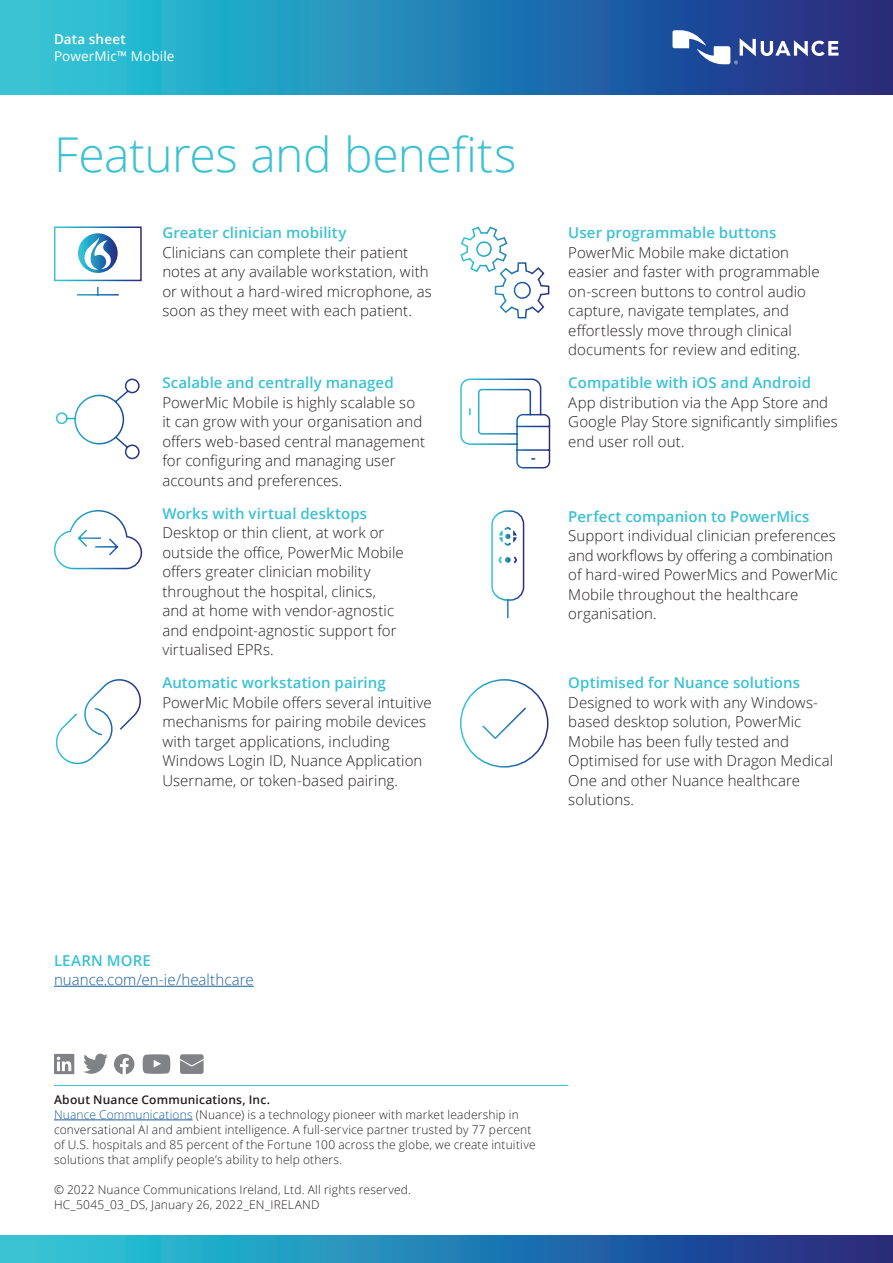
<style>
.page{position:relative;width:893px;height:1263px;background:#fff}
.page>*{position:absolute;margin:0;border:0;box-sizing:border-box;transform-origin:0 0}
.t1{font:300 48px "Open Sans";letter-spacing:-.01em;color:#3ac1d2}
.t2{font:300 15px/19.5px "Open Sans";letter-spacing:.005em;color:#231f20}
.t3{font:600 15px "Open Sans";letter-spacing:.005em;color:#3ac1d2}
.t4{font:300 15px "Open Sans";letter-spacing:.005em;color:#175d9e}
.t5{font:13.5px "Open Sans";letter-spacing:.01em;color:#fff}
.t6{font:600 13.5px "Open Sans";letter-spacing:.01em;color:#fff}
.t7{font:300 12px/15px "Open Sans";letter-spacing:.015em;color:#231f20}
.s1{font-weight:600}
.s2{color:#175d9e}
</style>
<div class="page">
<svg style="left:0;top:1236px;width:893px;height:27px;background:#247cb0"></svg>
<svg style="left:0;top:0;width:893px;height:94px;background:#2481b3"></svg>
<svg style="left:672px;top:30px;width:167px;height:34px"></svg>
<svg style="left:54px;top:1054px;width:20px;height:20px"></svg>
<svg style="left:83px;top:1053px;width:25px;height:21px"></svg>
<svg style="left:114px;top:1054px;width:20px;height:20px"></svg>
<svg style="left:143px;top:1054px;width:27px;height:20px"></svg>
<svg style="left:180px;top:1054px;width:24px;height:20px"></svg>
<hr style="left:54px;top:1085px;width:514px;height:1px;background:#3ac1d2">
<hr style="left:54px;top:1119px;width:139px;height:1px;background:#175d9e">
<hr style="left:54px;top:986px;width:200px;height:1px;background:#175d9e">
<svg style="left:54px;top:510px;width:88px;height:60px"></svg>
<svg style="left:55px;top:679px;width:86px;height:86px"></svg>
<svg style="left:460px;top:378px;width:91px;height:91px"></svg>
<svg style="left:54px;top:226px;width:88px;height:70px"></svg>
<svg style="left:55px;top:378px;width:85px;height:82px"></svg>
<svg style="left:460px;top:679px;width:89px;height:89px"></svg>
<svg style="left:460px;top:226px;width:90px;height:93px"></svg>
<svg style="left:491px;top:510px;width:34px;height:109px"></svg>
<p class="t6" style="left:54px;top:30px;width:73px">Data sheet</p>
<p class="t5" style="left:54px;top:47px;width:122px">PowerMic™ Mobile</p>
<h1 class="t1" style="left:54px;top:121px;width:464px">Features and benefits</h1>
<p class="t3" style="left:162px;top:222px;width:186px">Greater clinician mobility</p>
<p class="t2" style="left:162px;top:242px;width:271px">Clinicians can complete their patient notes at any available workstation, with or without a hard-wired microphone, as soon as they meet with each patient.</p>
<p class="t3" style="left:162px;top:372px;width:233px">Scalable and centrally managed</p>
<p class="t2" style="left:162px;top:392px;width:264px">PowerMic Mobile is highly scalable so it can grow with your organisation and offers web-based central management for configuring and managing user accounts and preferences.</p>
<p class="t3" style="left:162px;top:503px;width:206px">Works with virtual desktops</p>
<p class="t2" style="left:162px;top:522px;width:243px">Desktop or thin client, at work or outside the office, PowerMic Mobile offers greater clinician mobility throughout the hospital, clinics, and at home with vendor-agnostic and endpoint-agnostic support for virtualised EPRs.</p>
<p class="t3" style="left:162px;top:672px;width:225px">Automatic workstation pairing</p>
<p class="t2" style="left:162px;top:692px;width:271px">PowerMic Mobile offers several intuitive mechanisms for pairing mobile devices with target applications, including Windows Login ID, Nuance Application Username, or token-based pairing.</p>
<p class="t3" style="left:568px;top:222px;width:210px">User programmable buttons</p>
<p class="t2" style="left:568px;top:242px;width:253px">PowerMic Mobile make dictation easier and faster with programmable on-screen buttons to control audio capture, navigate templates, and effortlessly move through clinical documents for review and editing.</p>
<p class="t3" style="left:568px;top:372px;width:244px">Compatible with iOS and Android</p>
<p class="t2" style="left:568px;top:392px;width:271px">App distribution via the App Store and<br>Google Play Store significantly simplifies end user roll out.</p>
<p class="t3" style="left:568px;top:506px;width:243px">Perfect companion to PowerMics</p>
<p class="t2" style="left:568px;top:525px;width:271px">Support individual clinician preferences and workflows by offering a combination of hard-wired PowerMics and PowerMic Mobile throughout the healthcare organisation.</p>
<p class="t3" style="left:568px;top:672px;width:233px">Optimised for Nuance solutions</p>
<p class="t2" style="left:568px;top:692px;width:266px">Designed to work with any Windows&shy;based desktop solution, PowerMic<br>Mobile has been fully tested and<br>Optimised for use with Dragon Medical<br>One and other Nuance healthcare solutions.</p>
<p class="t3" style="left:54px;top:950px;width:98px">LEARN MORE</p>
<p class="t4" style="left:54px;top:969px;width:201px">nuance.com/en-ie/healthcare</p>
<p class="t7" style="left:54px;top:1092px;width:483px"><span class="s1">About Nuance Communications, Inc.<br></span><span class="s2">Nuance Communications</span> (Nuance) is a technology pioneer with market leadership in conversational AI and ambient intelligence. A full-service partner trusted by 77 percent of U.S. hospitals and 85 percent of the Fortune 100 across the globe, we create intuitive solutions that amplify people’s ability to help others.</p>
<p class="t7" style="left:54px;top:1182px;width:359px">© 2022 Nuance Communications Ireland, Ltd. All rights reserved.<br>HC_5045_03_DS, January 26, 2022_EN_IRELAND</p>
</div>
